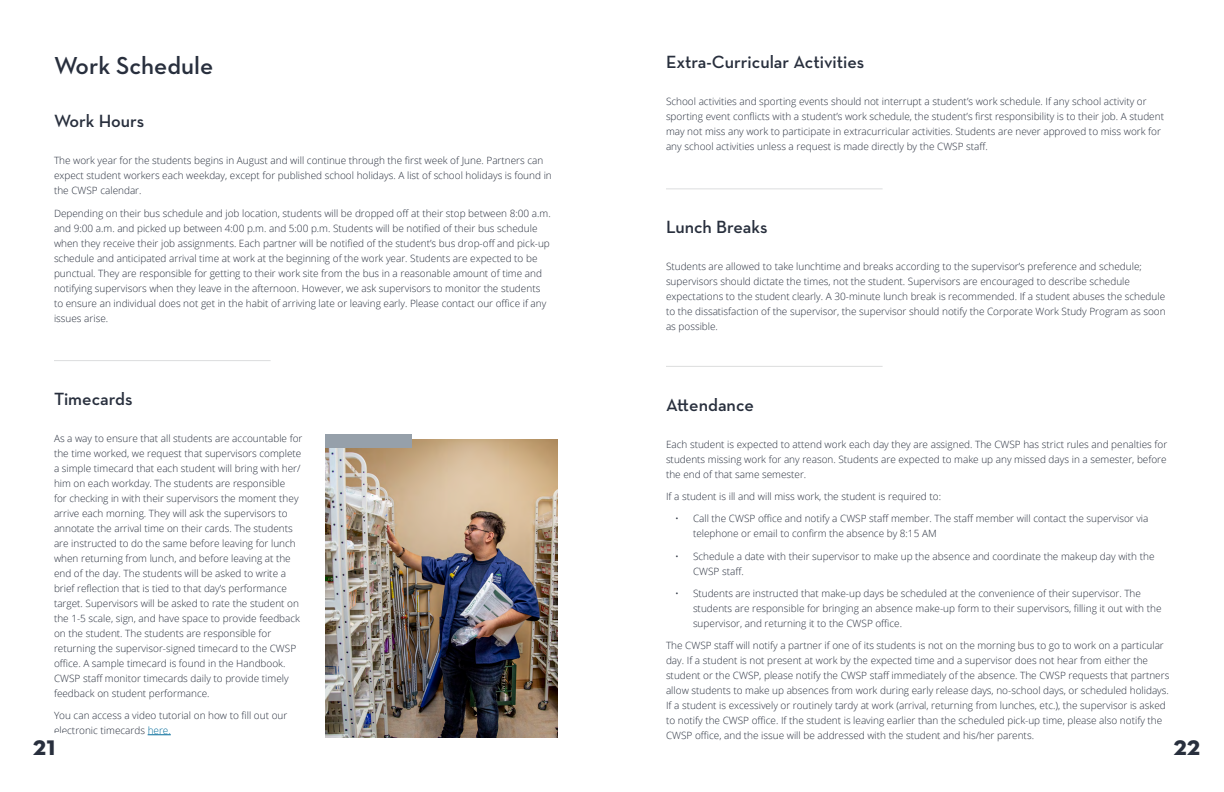
<style>
.page{position:relative;width:1224px;height:792px;background:#fff}
.page>*{position:absolute;margin:0;border:0;box-sizing:border-box;transform-origin:0 0}
.t1{font:700 28px "Neutraface Text";color:#282f3d}
.t2{font:600 25px "Neutraface Text";color:#282f3d}
.t3{font:600 18px "Neutraface Text";color:#282f3d}
.t4{font:300 10px/15px "Open Sans";color:#282f3d}
.s1{color:#006a99}
</style>
<div class="page">
<svg style="left:148px;top:735px;width:23px;height:1px"></svg>
<hr style="left:54px;top:360px;width:217px;height:1px;background:#dcddde">
<hr style="left:666px;top:366px;width:217px;height:1px;background:#dcddde">
<img style="left:325px;top:440px;width:233px;height:298px">
<hr style="left:666px;top:188px;width:217px;height:1px;background:#dcddde">
<div style="left:325px;top:434px;width:87px;height:14px;background:#96a0aa"></div>
<h2 class="t2" style="left:54px;top:49px;width:161px">Work Schedule</h2>
<h3 class="t3" style="left:54px;top:110px;width:92px">Work Hours</h3>
<p class="t4" style="left:54px;top:153px;width:499px">The work year for the students begins in August and will continue through the first week of June. Partners can expect student workers each weekday, except for published school holidays. A list of school holidays is found in the CWSP calendar.</p>
<p class="t4" style="left:54px;top:205px;width:498px">Depending on their bus schedule and job location, students will be dropped off at their stop between 8:00 a.m. and 9:00 a.m. and picked up between 4:00 p.m. and 5:00 p.m. Students will be notified of their bus schedule when they receive their job assignments. Each partner will be notified of the student’s bus drop-off and pick-up schedule and anticipated arrival time at work at the beginning of the work year. Students are expected to be punctual. They are responsible for getting to their work site from the bus in a reasonable amount of time and notifying supervisors when they leave in the afternoon. However, we ask supervisors to monitor the students to ensure an individual does not get in the habit of arriving late or leaving early. Please contact our office if any issues arise.</p>
<h3 class="t3" style="left:666px;top:51px;width:200px">Extra-Curricular Activities</h3>
<p class="t4" style="left:666px;top:94px;width:500px">School activities and sporting events should not interrupt a student’s work schedule. If any school activity or sporting event conflicts with a student’s work schedule, the student’s first responsibility is to their job. A student may not miss any work to participate in extracurricular activities. Students are never approved to miss work for any school activities unless a request is made directly by the CWSP staff.</p>
<h3 class="t3" style="left:666px;top:215px;width:103px">Lunch Breaks</h3>
<p class="t4" style="left:666px;top:259px;width:501px">Students are allowed to take lunchtime and breaks according to the supervisor’s preference and schedule; supervisors should dictate the times, not the student. Supervisors are encouraged to describe schedule expectations to the student clearly. A 30-minute lunch break is recommended. If a student abuses the schedule to the dissatisfaction of the supervisor, the supervisor should notify the Corporate Work Study Program as soon as possible.</p>
<h3 class="t3" style="left:54px;top:387px;width:80px">Timecards</h3>
<p class="t4" style="left:54px;top:430px;width:250px">As a way to ensure that all students are accountable for the time worked, we request that supervisors complete a simple timecard that each student will bring with her/ him on each workday. The students are responsible<br>for checking in with their supervisors the moment they arrive each morning. They will ask the supervisors to annotate the arrival time on their cards. The students are instructed to do the same before leaving for lunch when returning from lunch, and before leaving at the end of the day. The students will be asked to write a brief reflection that is tied to that day’s performance target. Supervisors will be asked to rate the student on the 1-5 scale, sign, and have space to provide feedback on the student. The students are responsible for returning the supervisor-signed timecard to the CWSP office. A sample timecard is found in the Handbook.<br>CWSP staff monitor timecards daily to provide timely feedback on student performance.</p>
<p class="t4" style="left:54px;top:708px;width:235px">You can access a video tutorial on how to fill out our electronic timecards <span class="s1">here.</span></p>
<h3 class="t3" style="left:666px;top:393px;width:89px">Attendance</h3>
<p class="t4" style="left:666px;top:437px;width:503px;text-align:justify">Each student is expected to attend work each day they are assigned. The CWSP has strict rules and penalties for students missing work for any reason. Students are expected to make up any missed days in a semester, before the end of that same semester.</p>
<p class="t4" style="left:666px;top:489px;width:277px">If a student is ill and will miss work, the student is required to:</p>
<p class="t4" style="left:693px;top:511px;width:457px;text-indent:-18px">• Call the CWSP office and notify a CWSP staff member. The staff member will contact the supervisor via telephone or email to confirm the absence by 8:15 AM</p>
<p class="t4" style="left:693px;top:548px;width:463px;text-indent:-18px">• Schedule a date with their supervisor to make up the absence and coordinate the makeup day with the<br>CWSP staff.</p>
<p class="t4" style="left:693px;top:585px;width:470px;text-indent:-18px">• Students are instructed that make-up days be scheduled at the convenience of their supervisor. The students are responsible for bringing an absence make-up form to their supervisors, filling it out with the supervisor, and returning it to the CWSP office.</p>
<p class="t4" style="left:666px;top:638px;width:505px">The CWSP staff will notify a partner if one of its students is not on the morning bus to go to work on a particular day. If a student is not present at work by the expected time and a supervisor does not hear from either the student or the CWSP, please notify the CWSP staff immediately of the absence. The CWSP requests that partners allow students to make up absences from work during early release days, no-school days, or scheduled holidays.<br>If a student is excessively or routinely tardy at work (arrival, returning from lunches, etc.), the supervisor is asked to notify the CWSP office. If the student is leaving earlier than the scheduled pick-up time, please also notify the CWSP office, and the issue will be addressed with the student and his/her parents.</p>
<h1 class="t1" style="left:33px;top:727px;width:24px">21</h1>
<h1 class="t1" style="left:1173px;top:727px;width:28px">22</h1>
</div>
